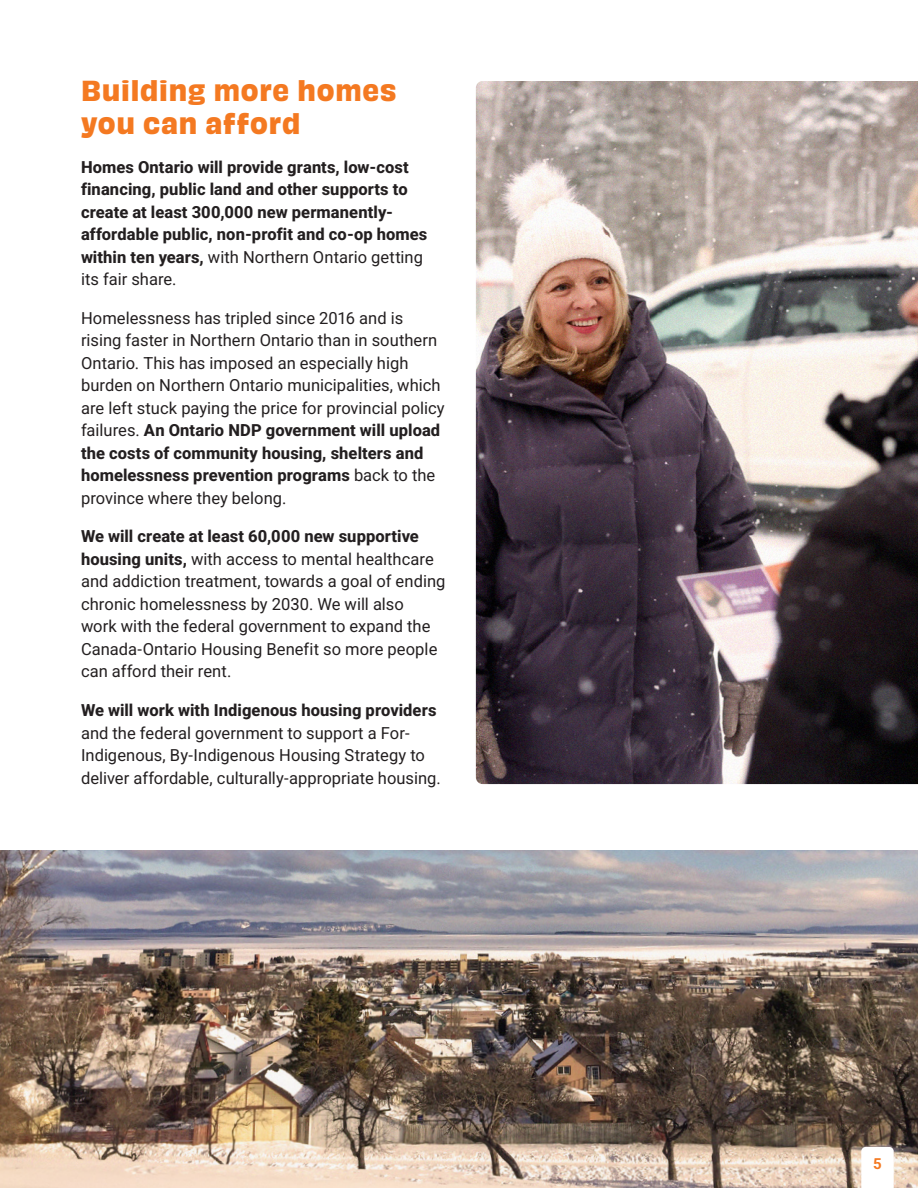
<style>
.page{position:relative;width:918px;height:1188px;background:#fff}
.page>*{position:absolute;margin:0;border:0;box-sizing:border-box;transform-origin:0 0}
.t1{font:27px/32.4px "Obviously Var Comp Th";letter-spacing:.03em;color:#f47921}
.t2{font:16.5px/22.5px "Roboto";letter-spacing:.005em;color:#231f20}
.t3{font:800 16.5px/22.5px "Roboto";letter-spacing:.005em;color:#231f20}
.t4{font:700 15px "Roboto";color:#f47921}
.s1{font-weight:800}
</style>
<div class="page">
<img style="left:0;top:850px;width:918px;height:338px">
<svg style="left:861px;top:1147px;width:33px;height:41px"></svg>
<img style="left:476px;top:81px;width:442px;height:703px">
<h2 class="t1" style="left:81px;top:76px;width:317px">Building more homes you can afford</h2>
<p class="t3" style="left:81px;top:155px;width:329px">Homes Ontario will provide grants, low-cost financing, public land and other supports to</p>
<p class="t3" style="left:81px;top:222px;width:348px">affordable public, non-profit and co-op homes</p>
<p class="t3" style="left:81px;top:200px;width:314px">create at least 300,000 new permanently-</p>
<p class="t2" style="left:81px;top:245px;width:344px"><span class="s1">within ten years,</span> with Northern Ontario getting its fair share.</p>
<p class="t2" style="left:81px;top:306px;width:365px">Homelessness has tripled since 2016 and is rising faster in Northern Ontario than in southern Ontario. This has imposed an especially high burden on Northern Ontario municipalities, which are left stuck paying the price for provincial policy failures. <span class="s1">An Ontario NDP government will upload the costs of community housing, shelters and homelessness prevention programs</span> back to the province where they belong.</p>
<p class="t2" style="left:81px;top:525px;width:366px"><span class="s1">We will create at least 60,000 new supportive housing units,</span> with access to mental healthcare and addiction treatment, towards a goal of ending chronic homelessness by 2030. We will also<br>work with the federal government to expand the Canada-Ontario Housing Benefit so more people can afford their rent.</p>
<p class="t3" style="left:81px;top:698px;width:357px">We will work with Indigenous housing providers</p>
<p class="t2" style="left:81px;top:743px;width:345px">Indigenous, By-Indigenous Housing Strategy to</p>
<p class="t2" style="left:81px;top:721px;width:330px">and the federal government to support a For-</p>
<p class="t2" style="left:81px;top:766px;width:361px">deliver affordable, culturally-appropriate housing.</p>
<p class="t4" style="left:873px;top:1153px;width:10px">5</p>
</div>
